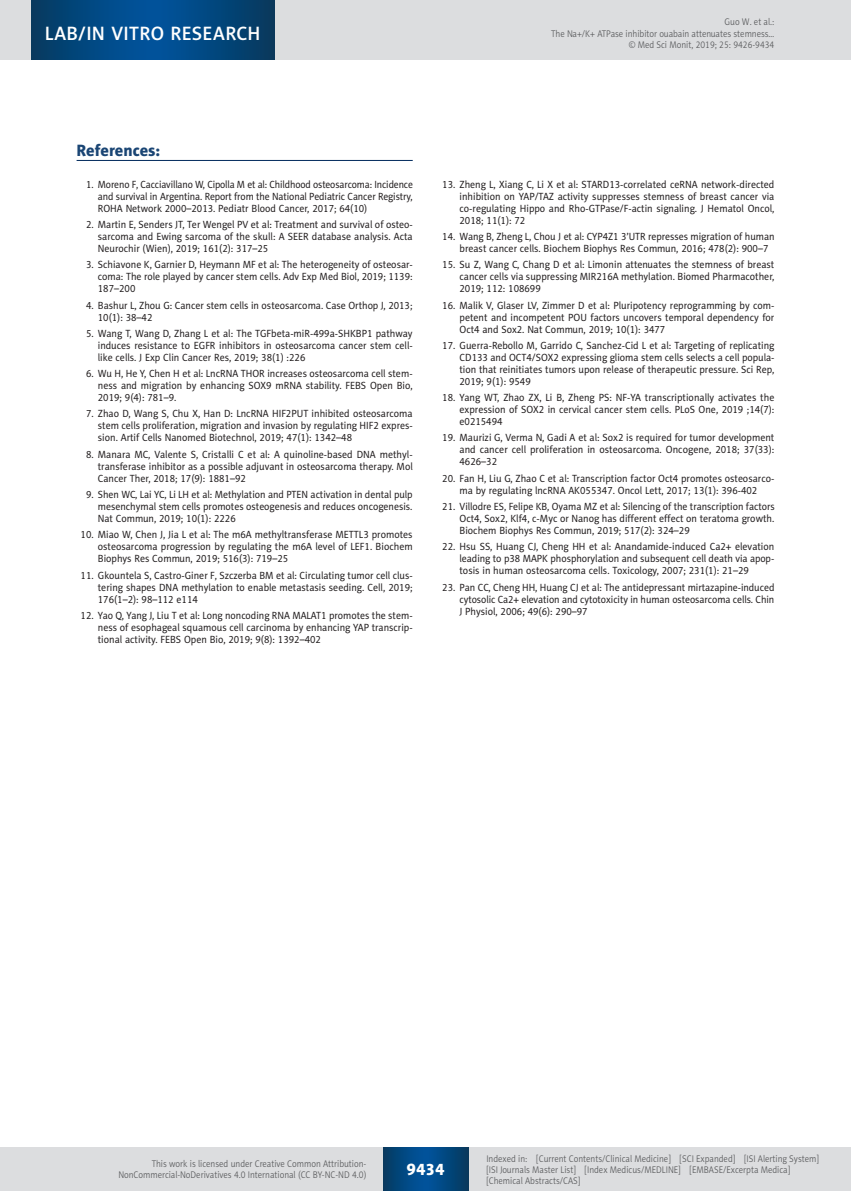
<style>
.page{position:relative;width:851px;height:1191px;background:#fff}
.page>*{position:absolute;margin:0;border:0;box-sizing:border-box;transform-origin:0 0}
.t1{font:19.5px "Naomi Sans EFN Medium";letter-spacing:.015em;color:#fff}
.MSM_Referencje_Tytul{font:16.5px "Naomi Sans EFN Heavy";color:#1a4574}
.t2{font:16.5px "Naomi Sans EFN Heavy";color:#fff}
.MSM_Referencje_punkt{font:10.5px/12px "Naomi Sans EFN";color:#231f20;text-align:justify;scale:.95 1}
.MSM_Referencje_punkt-2{font:10.5px/12px "Naomi Sans EFN";color:#231f20;text-align:justify;scale:.94 1}
.MSM_Referencje_punkt-3{font:10.5px/12px "Naomi Sans EFN";color:#231f20;text-align:justify;scale:.92 1}
.t3{font:9.75px/11.2px "Naomi Sans EFN Light";color:#57585a;text-align:right;scale:.9 1}
</style>
<div class="page">
<hr style="left:77px;top:160px;width:335px;height:1px;background:#00295c">
<div style="left:0;top:1148px;width:850px;height:43px;background:#dcdddf"></div>
<svg style="left:383px;top:1147px;width:85px;height:43px;background:#02477e"></svg>
<div style="left:0;top:0;width:850px;height:60px;background:#dcdddf"></div>
<svg style="left:32px;top:0;width:242px;height:60px;background:#02477f"></svg>
<h1 class="t1" style="left:45px;top:22px;width:217px">LAB/IN VITRO RESEARCH</h1>
<p class="t3" style="left:551px;top:16px;width:249px">Guo W. et al.:<br>The Na+/K+ ATPase inhibitor ouabain attenuates stemness… © Med Sci Monit, 2019; 25: 9426-9434</p>
<p class="MSM_Referencje_Tytul" style="left:77px;top:140px;width:85px">References:</p>
<p class="MSM_Referencje_punkt-3" style="left:98px;top:178px;width:344px;text-indent:-12px">1. Moreno F, Cacciavillano W, Cipolla M et al: Childhood osteosarcoma: Incidence and survival in Argentina. Report from the National Pediatric Cancer Registry, ROHA Network 2000–2013. Pediatr Blood Cancer, 2017; 64(10)</p>
<p class="MSM_Referencje_punkt" style="left:98px;top:219px;width:333px;text-indent:-12px">2. Martin E, Senders JT, Ter Wengel PV et al: Treatment and survival of osteo&shy;sarcoma and Ewing sarcoma of the skull: A SEER database analysis. Acta Neurochir (Wien), 2019; 161(2): 317–25</p>
<p class="MSM_Referencje_punkt" style="left:98px;top:259px;width:333px;text-indent:-12px">3. Schiavone K, Garnier D, Heymann MF et al: The heterogeneity of osteosar&shy;coma: The role played by cancer stem cells. Adv Exp Med Biol, 2019; 1139:<br>187–200</p>
<p class="MSM_Referencje_punkt" style="left:98px;top:299px;width:333px;text-indent:-12px">4. Bashur L, Zhou G: Cancer stem cells in osteosarcoma. Case Orthop J, 2013;<br>10(1): 38–42</p>
<p class="MSM_Referencje_punkt" style="left:98px;top:327px;width:333px;text-indent:-12px">5. Wang T, Wang D, Zhang L et al: The TGFbeta-miR-499a-SHKBP1 pathway induces resistance to EGFR inhibitors in osteosarcoma cancer stem cell&shy;like cells. J Exp Clin Cancer Res, 2019; 38(1) :226</p>
<p class="MSM_Referencje_punkt" style="left:98px;top:368px;width:333px;text-indent:-12px">6. Wu H, He Y, Chen H et al: LncRNA THOR increases osteosarcoma cell stem&shy;ness and migration by enhancing SOX9 mRNA stability. FEBS Open Bio, 2019; 9(4): 781–9.</p>
<p class="MSM_Referencje_punkt" style="left:98px;top:408px;width:333px;text-indent:-12px">7. Zhao D, Wang S, Chu X, Han D: LncRNA HIF2PUT inhibited osteosarcoma stem cells proliferation, migration and invasion by regulating HIF2 expres&shy;sion. Artif Cells Nanomed Biotechnol, 2019; 47(1): 1342–48</p>
<p class="MSM_Referencje_punkt" style="left:98px;top:448px;width:333px;text-indent:-12px">8. Manara MC, Valente S, Cristalli C et al: A quinoline-based DNA methyl&shy;transferase inhibitor as a possible adjuvant in osteosarcoma therapy. Mol Cancer Ther, 2018; 17(9): 1881–92</p>
<p class="MSM_Referencje_punkt-2" style="left:98px;top:488px;width:336px;text-indent:-12px">9. Shen WC, Lai YC, Li LH et al: Methylation and PTEN activation in dental pulp mesenchymal stem cells promotes osteogenesis and reduces oncogenesis.<br>Nat Commun, 2019; 10(1): 2226</p>
<p class="MSM_Referencje_punkt" style="left:98px;top:529px;width:333px;text-indent:-17px">10. Miao W, Chen J, Jia L et al: The m6A methyltransferase METTL3 promotes osteosarcoma progression by regulating the m6A level of LEF1. Biochem Biophys Res Commun, 2019; 516(3): 719–25</p>
<p class="MSM_Referencje_punkt" style="left:98px;top:569px;width:333px;text-indent:-17px">11. Gkountela S, Castro-Giner F, Szczerba BM et al: Circulating tumor cell clus&shy;tering shapes DNA methylation to enable metastasis seeding. Cell, 2019; 176(1–2): 98–112 e114</p>
<p class="MSM_Referencje_punkt-2" style="left:98px;top:609px;width:336px;text-indent:-17px">12. Yao Q, Yang J, Liu T et al: Long noncoding RNA MALAT1 promotes the stem&shy;ness of esophageal squamous cell carcinoma by enhancing YAP transcrip&shy;tional activity. FEBS Open Bio, 2019; 9(8): 1392–402</p>
<p class="MSM_Referencje_punkt" style="left:459px;top:178px;width:333px;text-indent:-17px">13. Zheng L, Xiang C, Li X et al: STARD13-correlated ceRNA network-directed inhibition on YAP/TAZ activity suppresses stemness of breast cancer via co-regulating Hippo and Rho-GTPase/F-actin signaling. J Hematol Oncol, 2018; 11(1): 72</p>
<p class="MSM_Referencje_punkt-2" style="left:459px;top:231px;width:336px;text-indent:-17px">14. Wang B, Zheng L, Chou J et al: CYP4Z1 3’UTR represses migration of human breast cancer cells. Biochem Biophys Res Commun, 2016; 478(2): 900–7</p>
<p class="MSM_Referencje_punkt" style="left:459px;top:259px;width:333px;text-indent:-17px">15. Su Z, Wang C, Chang D et al: Limonin attenuates the stemness of breast cancer cells via suppressing MIR216A methylation. Biomed Pharmacother, 2019; 112: 108699</p>
<p class="MSM_Referencje_punkt" style="left:459px;top:299px;width:333px;text-indent:-17px">16. Malik V, Glaser LV, Zimmer D et al: Pluripotency reprogramming by com&shy;petent and incompetent POU factors uncovers temporal dependency for Oct4 and Sox2. Nat Commun, 2019; 10(1): 3477</p>
<p class="MSM_Referencje_punkt" style="left:459px;top:339px;width:333px;text-indent:-17px">17. Guerra-Rebollo M, Garrido C, Sanchez-Cid L et al: Targeting of replicating CD133 and OCT4/SOX2 expressing glioma stem cells selects a cell popula&shy;tion that reinitiates tumors upon release of therapeutic pressure. Sci Rep, 2019; 9(1): 9549</p>
<p class="MSM_Referencje_punkt" style="left:459px;top:392px;width:333px;text-indent:-17px">18. Yang WT, Zhao ZX, Li B, Zheng PS: NF-YA transcriptionally activates the expression of SOX2 in cervical cancer stem cells. PLoS One, 2019 ;14(7): e0215494</p>
<p class="MSM_Referencje_punkt" style="left:459px;top:432px;width:333px;text-indent:-17px">19. Maurizi G, Verma N, Gadi A et al: Sox2 is required for tumor development and cancer cell proliferation in osteosarcoma. Oncogene, 2018; 37(33):<br>4626–32</p>
<p class="MSM_Referencje_punkt" style="left:442px;top:472px;width:351px;text-align:center">20. Fan H, Liu G, Zhao C et al: Transcription factor Oct4 promotes osteosarco&shy;ma by regulating lncRNA AK055347. Oncol Lett, 2017; 13(1): 396-402</p>
<p class="MSM_Referencje_punkt-2" style="left:459px;top:500px;width:337px;text-indent:-17px">21. Villodre ES, Felipe KB, Oyama MZ et al: Silencing of the transcription factors Oct4, Sox2, Klf4, c-Myc or Nanog has different effect on teratoma growth.<br>Biochem Biophys Res Commun, 2019; 517(2): 324–29</p>
<p class="MSM_Referencje_punkt" style="left:459px;top:541px;width:333px;text-indent:-17px">22. Hsu SS, Huang CJ, Cheng HH et al: Anandamide-induced Ca2+ elevation leading to p38 MAPK phosphorylation and subsequent cell death via apop&shy;tosis in human osteosarcoma cells. Toxicology, 2007; 231(1): 21–29</p>
<p class="MSM_Referencje_punkt-2" style="left:459px;top:581px;width:336px;text-indent:-17px">23. Pan CC, Cheng HH, Huang CJ et al: The antidepressant mirtazapine-induced cytosolic Ca2+ elevation and cytotoxicity in human osteosarcoma cells. Chin J Physiol, 2006; 49(6): 290–97</p>
<p class="t3" style="left:118px;top:1158px;width:277px">This work is licensed under Creative Common Attribution-<br>NonCommercial-NoDerivatives 4.0 International (CC BY-NC-ND 4.0)</p>
<h2 class="t2" style="left:406px;top:1159px;width:40px">9434</h2>
<p class="t3" style="left:486px;top:1152px;width:371px;text-align:left">Indexed in: [Current Contents/Clinical Medicine] [SCI Expanded] [ISI Alerting System] [ISI Journals Master List] [Index Medicus/MEDLINE] [EMBASE/Excerpta Medica] [Chemical Abstracts/CAS]</p>
</div>
